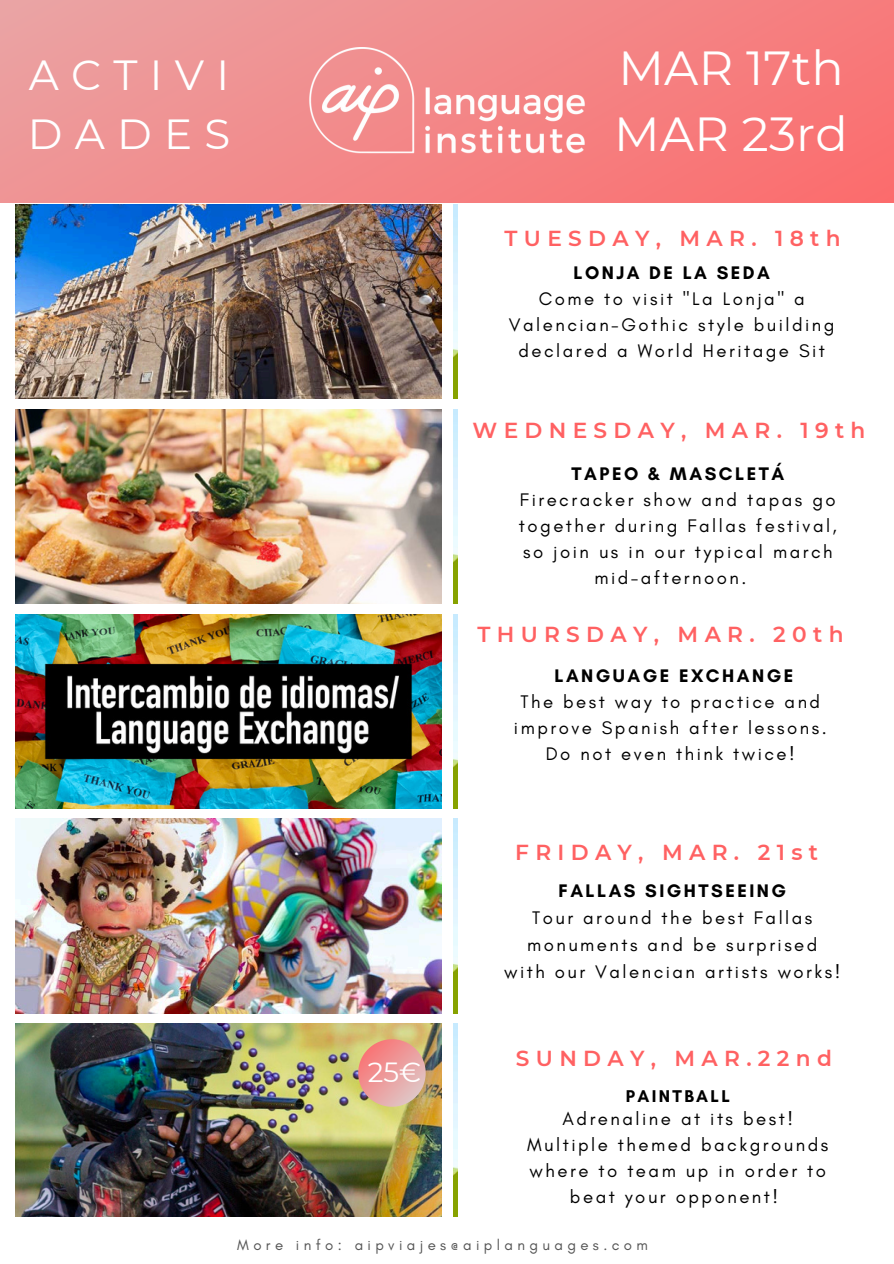
<style>
.page{position:relative;width:894px;height:1264px;background:#fff}
.page>*{position:absolute;margin:0;border:0;box-sizing:border-box;transform-origin:0 0}
.t1{font:47.7px/66.4px "Montserrat";letter-spacing:.005em;color:#fff}
.t2{font:42px/58.5px "Montserrat";letter-spacing:.29em;color:#fff}
.t3{font:27.6px "Montserrat";color:#fff}
.t4{font:600 21.75px "Montserrat";letter-spacing:.29em;color:#ff6162}
.t5{font:18.6px/26px "Glacial Indifference";letter-spacing:.135em;color:#000;text-align:center}
.t6{font:700 18.6px "Glacial Indifference";letter-spacing:.135em;color:#000}
.t7{font:700 17.4px "Glacial Indifference";letter-spacing:.135em;color:#000}
.t8{font:15px "Glacial Indifference";letter-spacing:.29em;color:#545454}
</style>
<div class="page">
<img style="left:15px;top:205px;width:427px;height:193px">
<img style="left:15px;top:410px;width:427px;height:193px">
<img style="left:15px;top:614px;width:427px;height:194px">
<img style="left:15px;top:818px;width:427px;height:194px">
<img style="left:15px;top:1023px;width:427px;height:193px">
<div style="left:0;top:0;width:893px;height:203px;background:linear-gradient(to right,#ec9d9d,#f97374)"></div>
<img style="left:307px;top:48px;width:280px;height:114px">
<svg style="left:358px;top:1039px;width:67px;height:67px;background:#e3a393"></svg>
<h2 class="t2" style="left:28px;top:45px;width:204px">ACTIVI<br>DADES</h2>
<h1 class="t1" style="left:614px;top:33px;width:235px">MAR 17th<br>MAR 23rd</h1>
<p class="t4" style="left:504px;top:223px;width:337px">TUESDAY, MAR. 18th</p>
<p class="t6" style="left:573px;top:261px;width:198px">LONJA DE LA SEDA</p>
<p class="t5" style="left:508px;top:286px;width:327px">Come to visit "La Lonja" a<br>Valencian-Gothic style building declared a World Heritage Sit</p>
<p class="t4" style="left:472px;top:414px;width:394px">WEDNESDAY, MAR. 19th</p>
<p class="t6" style="left:571px;top:462px;width:214px">TAPEO &amp; MASCLETÁ</p>
<p class="t5" style="left:520px;top:487px;width:317px">Firecracker show and tapas go</p>
<p class="t5" style="left:518px;top:513px;width:319px">together during Fallas festival,</p>
<p class="t5" style="left:523px;top:539px;width:311px">so join us in our typical march</p>
<p class="t5" style="left:594px;top:565px;width:153px">mid-afternoon.</p>
<p class="t4" style="left:477px;top:619px;width:367px">THURSDAY, MAR. 20th</p>
<p class="t6" style="left:554px;top:663px;width:240px">LANGUAGE EXCHANGE</p>
<p class="t5" style="left:514px;top:688px;width:314px">The best way to practice and improve Spanish after lessons.<br>Do not even think twice!</p>
<p class="t4" style="left:515px;top:836px;width:304px">FRIDAY, MAR. 21st</p>
<h3 class="t3" style="left:368px;top:1052px;width:55px">25€</h3>
<p class="t6" style="left:558px;top:879px;width:229px">FALLAS SIGHTSEEING</p>
<p class="t5" style="left:504px;top:904px;width:337px;line-height:27px">Tour around the best Fallas monuments and be surprised<br>with our Valencian artists works!</p>
<p class="t4" style="left:516px;top:1043px;width:317px">SUNDAY, MAR.22nd</p>
<p class="t7" style="left:625px;top:1084px;width:105px">PAINTBALL</p>
<p class="t5" style="left:527px;top:1106px;width:303px">Adrenaline at its best!<br>Multiple themed backgrounds where to team up in order to beat your opponent!</p>
<p class="t8" style="left:237px;top:1236px;width:412px">More info: aipviajes@aiplanguages.com</p>
</div>
